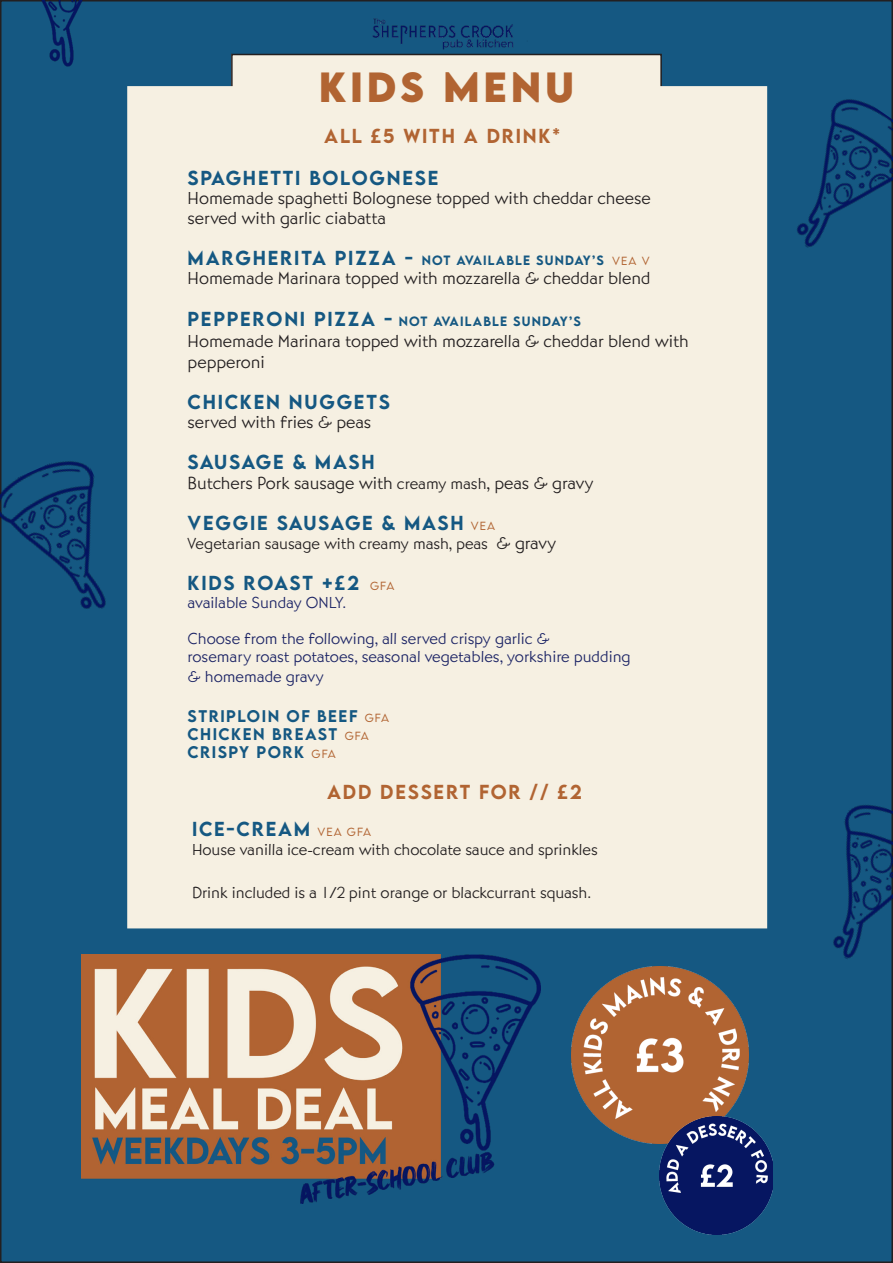
<style>
.page{position:relative;width:893px;height:1263px;background:#fff}
.page>*{position:absolute;margin:0;border:0;box-sizing:border-box;transform-origin:0 0}
.t1{font:700 37.5px "LEMONMILK";letter-spacing:.1em;color:#b16432}
.t2{font:300 18px/19.5px "Bernhard Got URW";color:#231f20}
.t3{font:500 18px "LEMONMILK";letter-spacing:.1em;color:#155882}
.t4{font:500 18px "LEMONMILK";letter-spacing:.1em;color:#b16432}
.t5{font:300 16.5px "Bernhard Got URW";color:#231f20}
.t6{font:300 16.5px "Bernhard Got URW";color:#1d2566}
.t7{font:500 15px "LEMONMILK";letter-spacing:.1em;color:#155882}
.t8{font:500 12px "LEMONMILK";letter-spacing:.1em;color:#155882}
.t9{font:300 10.5px "LEMONMILK";color:#b16432}
.s1{font-family:"LEMONMILK";font-weight:500;color:#155882}
.s2{font-size:18px}
.s3{font-weight:300;font-size:10.5px;color:#b16432}
.s4{font-size:16.5px}
.s5{font-weight:500;font-size:18px;color:#155882}
</style>
<div class="page">
<div style="left:1px;top:1px;width:891px;height:1261px;background:#155882"></div>
<img style="left:0;top:449px;width:106px;height:182px">
<div style="left:232px;top:54px;width:429px;height:49px;background:#f6f0e2"></div>
<div style="left:231px;top:54px;width:431px;height:50px;border:2px solid #231f20"></div>
<div style="left:127px;top:86px;width:640px;height:842px;background:#f6f0e2;border:2px solid #f6f0e2"></div>
<img style="left:82px;top:955px;width:458px;height:249px">
<img style="left:571px;top:966px;width:177px;height:177px">
<img style="left:659px;top:1116px;width:113px;height:118px">
<img style="left:759px;top:88px;width:134px;height:185px">
<img style="left:10px;top:0;width:103px;height:66px">
<img style="left:833px;top:794px;width:60px;height:183px">
<img style="left:359px;top:18px;width:175px;height:39px">
<p class="t1" style="left:319px;top:61px;width:257px">KIDS MENU</p>
<p class="t4" style="left:324px;top:124px;width:237px">ALL £5 WITH A DRINK*</p>
<p class="t2" style="left:188px;top:169px;width:465px"><span class="s1">SPAGHETTI BOLOGNESE<br></span>Homemade spaghetti Bolognese topped with cheddar cheese served with garlic ciabatta</p>
<p class="t8" style="left:188px;top:252px;width:463px"><span class="s2">MARGHERITA PIZZA -</span> NOT AVAILABLE SUNDAY’S <span class="s3">VEA V</span></p>
<p class="t2" style="left:188px;top:269px;width:464px">Homemade Marinara topped with mozzarella &amp; cheddar blend</p>
<p class="t8" style="left:188px;top:313px;width:394px"><span class="s2">PEPPERONI PIZZA -</span> NOT AVAILABLE SUNDAY’S</p>
<p class="t2" style="left:188px;top:330px;width:503px;line-height:21px">Homemade Marinara topped with mozzarella &amp; cheddar blend with pepperoni</p>
<p class="t2" style="left:188px;top:393px;width:203px"><span class="s1">CHICKEN NUGGETS </span>served with fries &amp; peas</p>
<p class="t2" style="left:188px;top:454px;width:408px"><span class="s1">SAUSAGE &amp; MASH<br></span>Butchers Pork sausage with <span class="s4">creamy mash</span>, peas &amp; gravy</p>
<p class="t3" style="left:188px;top:511px;width:309px">VEGGIE SAUSAGE &amp; MASH <span class="s3">VEA</span></p>
<p class="t5" style="left:188px;top:534px;width:370px">Vegetarian sausage with creamy mash, peas <span class="s2">&amp; gravy</span></p>
<p class="t3" style="left:188px;top:571px;width:208px">KIDS ROAST +£2 <span class="s3">GFA</span></p>
<p class="t6" style="left:188px;top:593px;width:160px">available Sunday ONLY.</p>
<p class="t6" style="left:188px;top:629px;width:364px">Choose from the following, all served crispy garlic &amp;</p>
<p class="t6" style="left:188px;top:647px;width:445px">rosemary roast potatoes, seasonal vegetables, yorkshire pudding</p>
<p class="t6" style="left:188px;top:666px;width:138px">&amp; homemade gravy</p>
<p class="t7" style="left:188px;top:706px;width:203px">STRIPLOIN OF BEEF <span class="s3">GFA</span></p>
<p class="t7" style="left:188px;top:724px;width:183px">CHICKEN BREAST <span class="s3">GFA</span></p>
<p class="t7" style="left:188px;top:742px;width:150px">CRISPY PORK <span class="s3">GFA</span></p>
<p class="t4" style="left:327px;top:780px;width:256px">ADD DESSERT FOR // £2</p>
<p class="t3" style="left:192px;top:817px;width:74px">ICE-CREA</p>
<p class="t9" style="left:294px;top:825px;width:79px"><span class="s5">M</span> VEA GFA</p>
<p class="t5" style="left:192px;top:840px;width:407px">House vanilla ice-cream with chocolate sauce and sprinkles</p>
<p class="t5" style="left:192px;top:882px;width:401px">Drink included is a 1/2 pint orange or blackcurrant squash.</p>
</div>
